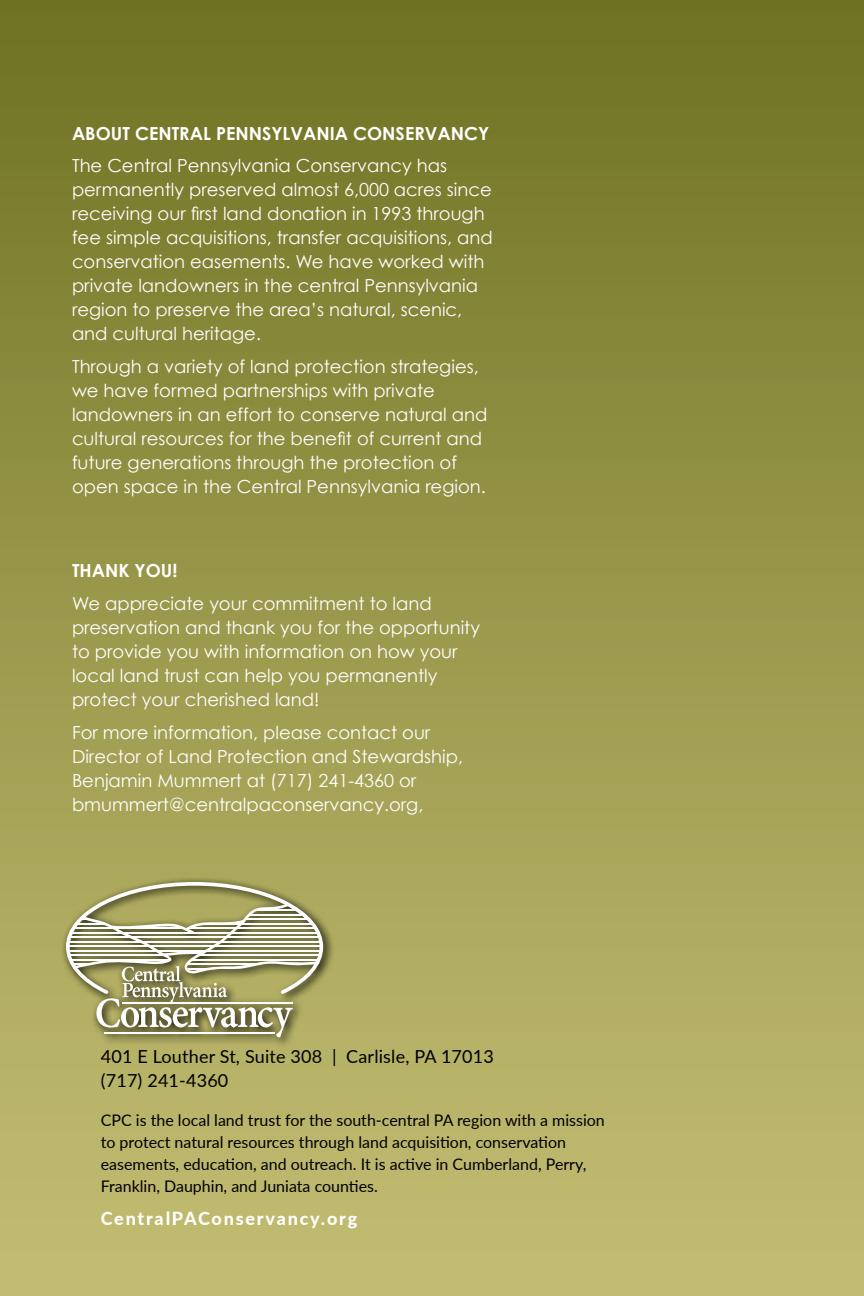
<style>
.page{position:relative;width:864px;height:1296px;background:#fff}
.page>*{position:absolute;margin:0;border:0;box-sizing:border-box;transform-origin:0 0}
.t1{font:18px/24px "Century Gothic";color:#fff}
.t2{font:18px/24px "Lato";letter-spacing:.01em;color:#000}
.t3{font:700 18px "Century Gothic";color:#fff}
.t4{font:800 18px "Lato";letter-spacing:.1em;color:#fff}
.t5{font:16px/22px "Lato";color:#000}
</style>
<div class="page">
<div style="left:0;top:0;width:864px;height:1296px;background:linear-gradient(to bottom,#707323,#c6c076)"></div>
<img style="left:863px;top:559px;width:1px;height:737px">
<hr style="left:863px;top:0;width:1px;height:559px;background:#000">
<svg style="left:61px;top:877px;width:273px;height:171px;fill:#ada95f"></svg>
<svg style="left:66px;top:882px;width:257px;height:155px"></svg>
<hr style="left:122px;top:1002px;width:171px;height:2px;background:#fff">
<hr style="left:104px;top:1032px;width:170px;height:1px;background:#fff">
<p class="t3" style="left:72px;top:122px;width:419px">ABOUT CENTRAL PENNSYLVANIA CONSERVANCY</p>
<p class="t1" style="left:72px;top:154px;width:422px">The Central Pennsylvania Conservancy has permanently preserved almost 6,000 acres since receiving our first land donation in 1993 through fee simple acquisitions, transfer acquisitions, and conservation easements. We have worked with private landowners in the central Pennsylvania region to preserve the area’s natural, scenic, and cultural heritage.</p>
<p class="t1" style="left:72px;top:355px;width:417px">Through a variety of land protection strategies, we have formed partnerships with private landowners in an effort to conserve natural and cultural resources for the benefit of current and future generations through the protection of open space in the Central Pennsylvania region.</p>
<p class="t3" style="left:72px;top:560px;width:107px">THANK YOU!</p>
<p class="t1" style="left:72px;top:592px;width:410px">We appreciate your commitment to land preservation and thank you for the opportunity to provide you with information on how your local land trust can help you permanently protect your cherished land!</p>
<p class="t1" style="left:72px;top:721px;width:393px">For more information, please contact our Director of Land Protection and Stewardship, Benjamin Mummert at (717) 241-4360 or bmummert@centralpaconservancy.org,</p>
<p class="t2" style="left:101px;top:1044px;width:395px">401 E Louther St, Suite 308 | Carlisle, PA 17013 (717) 241-4360</p>
<p class="t5" style="left:101px;top:1108px;width:506px">CPC is the local land trust for the south-central PA region with a mission to protect natural resources through land acquisition, conservation easements, education, and outreach. It is active in Cumberland, Perry, Franklin, Dauphin, and Juniata counties.</p>
<p class="t4" style="left:101px;top:1205px;width:258px">CentralPAConservancy.org</p>
</div>
